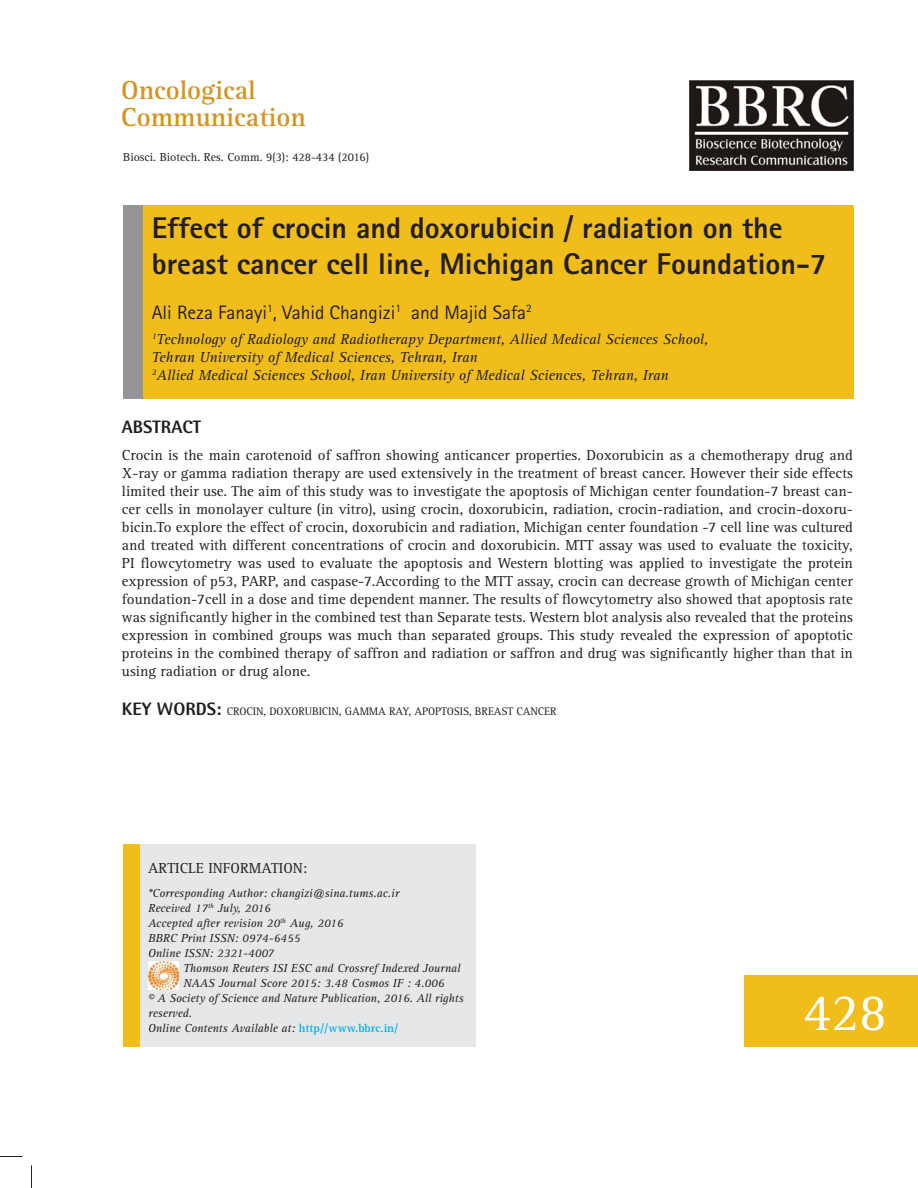
<style>
.page{position:relative;width:918px;height:1188px;background:#fff}
.page>*{position:absolute;margin:0;border:0;box-sizing:border-box;transform-origin:0 0}
.t1{font:54px "Rotis Serif Std";color:#fff}
.t2{font:800 30px/36px "Rotis Sans Serif Std";color:#231f20}
.t3{font:700 27px/27px "Rotis Serif Std";color:#d6931d}
.t4{font:19.5px "Rotis Sans Serif Std";color:#231f20}
.t5{font:800 18px "Rotis Semi Sans Std";color:#231f20}
.t6{font:15px/18px "Rotis Serif Std";color:#231f20;text-align:justify}
.t7{font:italic 15px/18px "Rotis Serif Std";color:#231f20}
.t8{font:italic 12px "Rotis Serif Std";color:#231f20}
.t9{font:12px "Rotis Serif Std";color:#231f20}
.t10{font:11.25px "Rotis Serif Std";letter-spacing:-.01em;color:#231f20}
.s1{font-family:"Rotis Semi Sans Std";font-weight:800;font-size:18px}
.s2{font-weight:700;font-style:normal;color:#00aeef}
</style>
<div class="page">
<div style="left:134px;top:205px;width:720px;height:193px;background:#f0bd1b"></div>
<div style="left:123px;top:205px;width:19px;height:193px;background:#939598"></div>
<div style="left:744px;top:975px;width:174px;height:72px;background:#f0bd1b"></div>
<img style="left:689px;top:81px;width:165px;height:90px">
<div style="left:139px;top:844px;width:337px;height:203px;background:#e6e7e8"></div>
<div style="left:123px;top:844px;width:16px;height:203px;background:#f0bd1b"></div>
<img style="left:148px;top:961px;width:31px;height:29px">
<svg style="left:0;top:1156px;width:22px;height:1px"></svg>
<svg style="left:31px;top:1166px;width:1px;height:22px"></svg>
<p class="t3" style="left:121px;top:79px;width:186px">Oncological<br>Communication</p>
<p class="t9" style="left:123px;top:152px;width:247px">Biosci. Biotech. Res. Comm. 9(3): 428-434 (2016)</p>
<p class="t2" style="left:152px;top:213px;width:676px">Effect of crocin and doxorubicin / radiation on the breast cancer cell line, Michigan Cancer Foundation-7</p>
<p class="t4" style="left:152px;top:305px;width:382px">Ali Reza Fanayi<sup>1</sup>, Vahid Changizi<sup>1</sup> and Majid Safa<sup>2</sup></p>
<p class="t7" style="left:152px;top:332px;width:558px"><sup>1</sup>Technology of Radiology and Radiotherapy Department, Allied Medical Sciences School,<br>Tehran University of Medical Sciences, Tehran, Iran<br><sup>2</sup>Allied Medical Sciences School, Iran University of Medical Sciences, Tehran, Iran</p>
<p class="t5" style="left:122px;top:421px;width:81px">ABSTRACT</p>
<p class="t6" style="left:122px;top:448px;width:732px">Crocin is the main carotenoid of saffron showing anticancer properties. Doxorubicin as a chemotherapy drug and X-ray or gamma radiation therapy are used extensively in the treatment of breast cancer. However their side effects limited their use. The aim of this study was to investigate the apoptosis of Michigan center foundation-7 breast can&shy;cer cells in monolayer culture (in vitro), using crocin, doxorubicin, radiation, crocin-radiation, and crocin-doxoru&shy;bicin.To explore the effect of crocin, doxorubicin and radiation, Michigan center foundation -7 cell line was cultured and treated with different concentrations of crocin and doxorubicin. MTT assay was used to evaluate the toxicity, PI flowcytometry was used to evaluate the apoptosis and Western blotting was applied to investigate the protein expression of p53, PARP, and caspase-7.According to the MTT assay, crocin can decrease growth of Michigan center foundation-7cell in a dose and time dependent manner. The results of flowcytometry also showed that apoptosis rate was significantly higher in the combined test than Separate tests. Western blot analysis also revealed that the proteins expression in combined groups was much than separated groups. This study revealed the expression of apoptotic proteins in the combined therapy of saffron and radiation or saffron and drug was significantly higher than that in using radiation or drug alone.</p>
<p class="t10" style="left:122px;top:707px;width:436px"><span class="s1">KEY WORDS:</span> CROCIN, DOXORUBICIN, GAMMA RAY, APOPTOSIS, BREAST CANCER</p>
<p class="t6" style="left:148px;top:860px;width:161px">ARTICLE INFORMATION:</p>
<p class="t8" style="left:148px;top:889px;width:252px">*Corresponding Author: changizi@sina.tums.ac.ir</p>
<p class="t8" style="left:148px;top:904px;width:124px">Received 17<sup>th</sup> July, 2016</p>
<p class="t8" style="left:148px;top:919px;width:197px">Accepted after revision 20<sup>th</sup> Aug, 2016</p>
<p class="t8" style="left:148px;top:934px;width:154px">BBRC Print ISSN: 0974-6455</p>
<p class="t8" style="left:148px;top:949px;width:127px">Online ISSN: 2321-4007</p>
<p class="t8" style="left:183px;top:964px;width:279px">Thomson Reuters ISI ESC and Crossref Indexed Journal</p>
<p class="t8" style="left:183px;top:979px;width:263px">NAAS Journal Score 2015: 3.48 Cosmos IF : 4.006</p>
<p class="t8" style="left:148px;top:994px;width:317px">© A Society of Science and Nature Publication, 2016. All rights</p>
<p class="t8" style="left:148px;top:1009px;width:45px">reserved.</p>
<p class="t8" style="left:148px;top:1024px;width:252px">Online Contents Available at: <span class="s2">http//www.bbrc.in/</span></p>
<p class="t1" style="left:803px;top:989px;width:86px">428</p>
</div>
